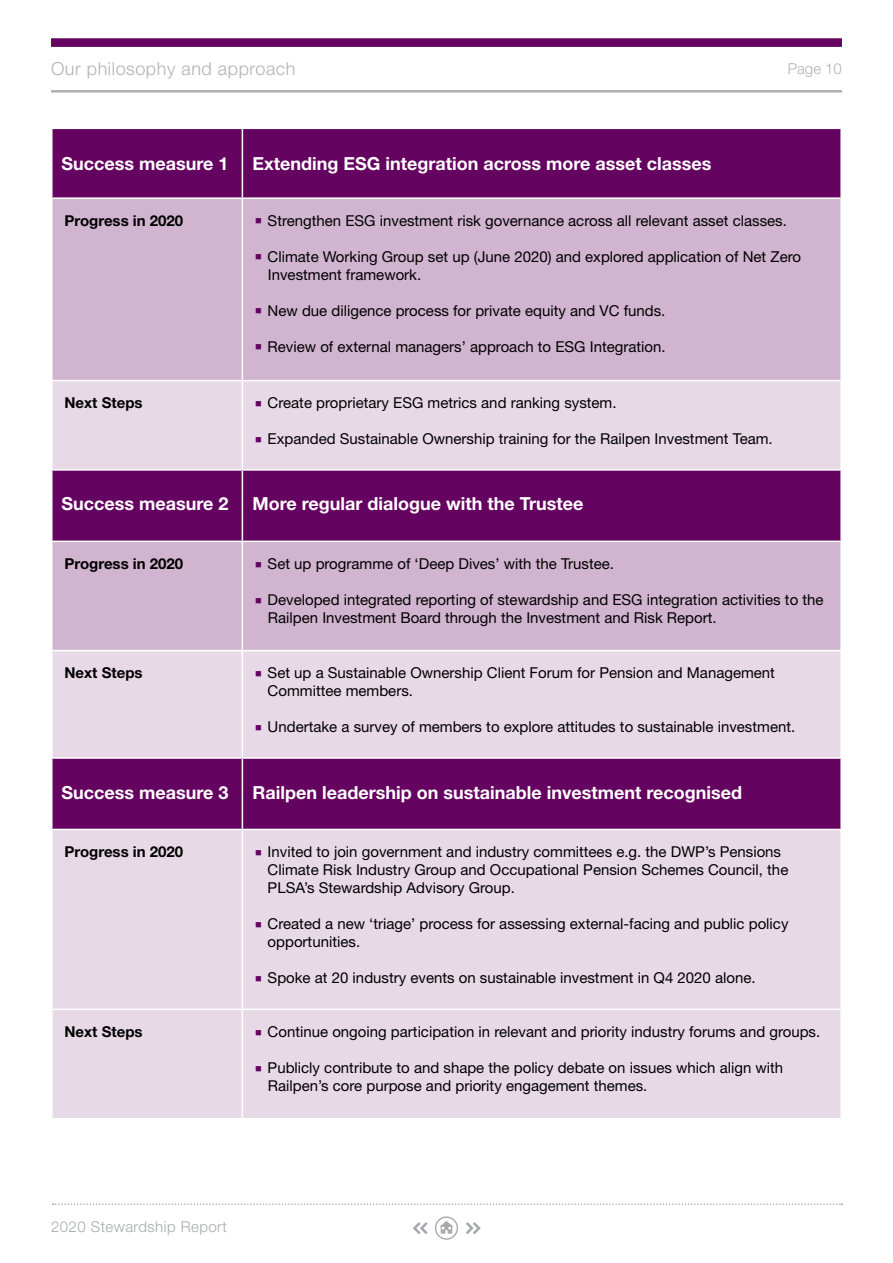
<style>
.page{position:relative;width:893px;height:1263px;background:#fff}
.page>*{position:absolute;margin:0;border:0;box-sizing:border-box;transform-origin:0 0}
.t1{font:700 18px "Helvetica Neue LT Std";color:#fff}
.t2{font:300 18px "Helvetica Neue LT Std";letter-spacing:.03em;color:#b3b2b2}
.t3{font:15px/18px "Helvetica Neue LT Std";color:#000}
.t4{font:700 15px "Helvetica Neue LT Std";color:#000}
.t5{font:300 15px "Helvetica Neue LT Std";letter-spacing:.03em;color:#a7a9ac}
.t6{font:300 15px "Helvetica Neue LT Std";color:#b3b2b2}
.s1{color:#650360}
</style>
<div class="page">
<div style="left:435px;top:1216px;width:23px;height:24px;border:1px solid #a7a9ac;border-radius:50%"></div>
<svg style="left:53px;top:1203px;width:789px;height:2px"></svg>
<svg style="left:466px;top:1222px;width:15px;height:12px"></svg>
<svg style="left:413px;top:1222px;width:15px;height:12px"></svg>
<svg style="left:440px;top:1221px;width:13px;height:12px"></svg>
<div style="left:51px;top:38px;width:791px;height:9px;background:#650360"></div>
<hr style="left:51px;top:90px;width:791px;height:3px;background:#b3b2b2">
<div style="left:53px;top:129px;width:787px;height:68px;background:#650360"></div>
<div style="left:53px;top:199px;width:787px;height:181px;background:#d1b4cf"></div>
<div style="left:53px;top:381px;width:787px;height:737px;background:#e8d9e7"></div>
<svg style="left:53px;top:471px;width:787px;height:358px;background:#ad79aa"></svg>
<hr style="left:242px;top:381px;width:1px;height:88px;background:#fff">
<hr style="left:242px;top:542px;width:1px;height:108px;background:#fff">
<hr style="left:242px;top:651px;width:1px;height:106px;background:#fff">
<hr style="left:242px;top:830px;width:1px;height:178px;background:#fff">
<hr style="left:242px;top:1010px;width:1px;height:108px;background:#fff">
<hr style="left:242px;top:199px;width:1px;height:181px;background:#fff">
<hr style="left:242px;top:129px;width:1px;height:68px;background:#fff">
<hr style="left:51px;top:650px;width:191px;height:1px;background:#fff">
<hr style="left:242px;top:650px;width:600px;height:1px;background:#fff">
<hr style="left:51px;top:1008px;width:191px;height:2px;background:#fff">
<hr style="left:242px;top:1008px;width:600px;height:2px;background:#fff">
<hr style="left:51px;top:469px;width:191px;height:2px;background:#fff">
<hr style="left:242px;top:469px;width:600px;height:2px;background:#fff">
<hr style="left:242px;top:471px;width:1px;height:70px;background:#fff">
<hr style="left:51px;top:541px;width:191px;height:1px;background:#fff">
<hr style="left:242px;top:541px;width:600px;height:1px;background:#fff">
<hr style="left:51px;top:757px;width:191px;height:2px;background:#fff">
<hr style="left:242px;top:757px;width:600px;height:2px;background:#fff">
<hr style="left:242px;top:759px;width:1px;height:70px;background:#fff">
<hr style="left:51px;top:829px;width:191px;height:1px;background:#fff">
<hr style="left:242px;top:829px;width:600px;height:1px;background:#fff">
<p class="t2" style="left:51px;top:57px;width:246px">Our philosophy and approach</p>
<p class="t1" style="left:61px;top:152px;width:169px">Success measure 1</p>
<p class="t1" style="left:253px;top:152px;width:460px">Extending ESG integration across more asset classes</p>
<p class="t6" style="left:788px;top:59px;width:56px">Page 10</p>
<p class="t4" style="left:65px;top:211px;width:120px">Progress in 2020</p>
<p class="t3" style="left:255px;top:211px;width:533px"><span class="s1">■</span> Strengthen ESG investment risk governance across all relevant asset classes.</p>
<p class="t3" style="left:268px;top:247px;width:535px;text-indent:-13px"><span class="s1">■</span> Climate Working Group set up (June 2020) and explored application of Net Zero<br>Investment framework.</p>
<p class="t3" style="left:255px;top:301px;width:412px"><span class="s1">■</span> New due diligence process for private equity and VC funds.</p>
<p class="t3" style="left:255px;top:337px;width:412px"><span class="s1">■</span> Review of external managers’ approach to ESG Integration.</p>
<p class="t4" style="left:65px;top:394px;width:80px">Next Steps</p>
<p class="t3" style="left:255px;top:394px;width:363px"><span class="s1">■</span> Create proprietary ESG metrics and ranking system.</p>
<p class="t3" style="left:255px;top:430px;width:519px"><span class="s1">■</span> Expanded Sustainable Ownership training for the Railpen Investment Team.</p>
<p class="t1" style="left:61px;top:493px;width:169px">Success measure 2</p>
<p class="t1" style="left:253px;top:493px;width:332px">More regular dialogue with the Trustee</p>
<p class="t4" style="left:65px;top:554px;width:120px">Progress in 2020</p>
<p class="t3" style="left:255px;top:554px;width:360px"><span class="s1">■</span> Set up programme of ‘Deep Dives’ with the Trustee.</p>
<p class="t3" style="left:268px;top:590px;width:557px;text-indent:-13px"><span class="s1">■</span> Developed integrated reporting of stewardship and ESG integration activities to the<br>Railpen Investment Board through the Investment and Risk Report.</p>
<p class="t4" style="left:65px;top:664px;width:80px">Next Steps</p>
<p class="t3" style="left:268px;top:664px;width:509px;text-indent:-13px"><span class="s1">■</span> Set up a Sustainable Ownership Client Forum for Pension and Management<br>Committee members.</p>
<p class="t3" style="left:255px;top:718px;width:542px"><span class="s1">■</span> Undertake a survey of members to explore attitudes to sustainable investment.</p>
<p class="t1" style="left:61px;top:781px;width:169px">Success measure 3</p>
<p class="t1" style="left:253px;top:781px;width:491px">Railpen leadership on sustainable investment recognised</p>
<p class="t4" style="left:65px;top:842px;width:120px">Progress in 2020</p>
<p class="t3" style="left:268px;top:843px;width:522px;text-indent:-13px"><span class="s1">■</span> Invited to join government and industry committees e.g. the DWP’s Pensions<br>Climate Risk Industry Group and Occupational Pension Schemes Council, the<br>PLSA’s Stewardship Advisory Group.</p>
<p class="t3" style="left:268px;top:915px;width:522px;text-indent:-13px"><span class="s1">■</span> Created a new ‘triage’ process for assessing external-facing and public policy opportunities.</p>
<p class="t3" style="left:255px;top:969px;width:502px"><span class="s1">■</span> Spoke at 20 industry events on sustainable investment in Q4 2020 alone.</p>
<p class="t4" style="left:65px;top:1022px;width:80px">Next Steps</p>
<p class="t3" style="left:255px;top:1022px;width:567px"><span class="s1">■</span> Continue ongoing participation in relevant and priority industry forums and groups.</p>
<p class="t3" style="left:268px;top:1058px;width:517px;text-indent:-13px"><span class="s1">■</span> Publicly contribute to and shape the policy debate on issues which align with<br>Railpen’s core purpose and priority engagement themes.</p>
<p class="t5" style="left:51px;top:1218px;width:177px">2020 Stewardship Report</p>
</div>
